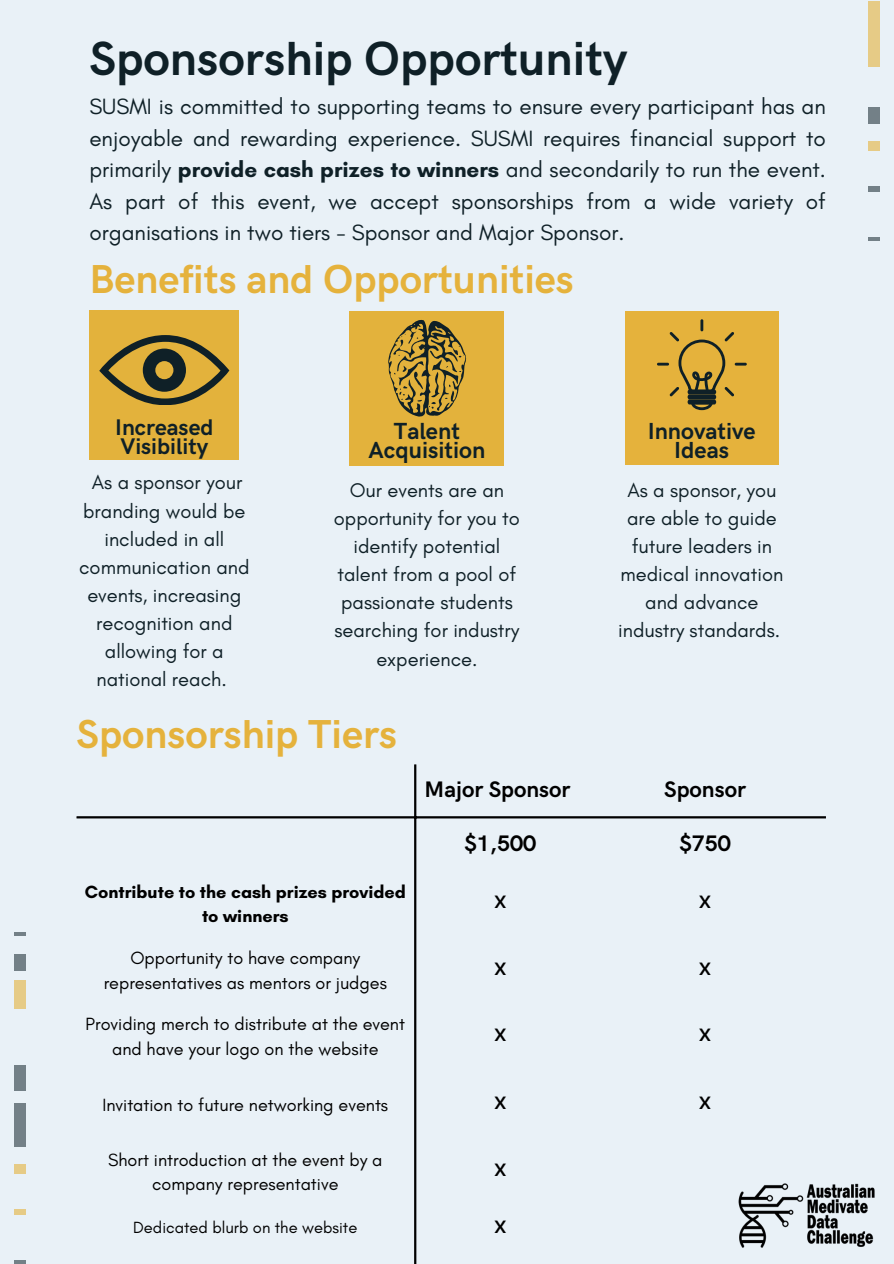
<style>
.page{position:relative;width:894px;height:1264px;background:#fff}
.page>*{position:absolute;margin:0;border:0;box-sizing:border-box;transform-origin:0 0}
.t1{font:700 48px "HK Grotesk";color:#0f2027}
.t2{font:700 40.5px "HK Grotesk";color:#e5b23c}
.t3{font:700 23.4px/19.4px "HK Grotesk";color:#0f2027;text-align:center}
.t4{font:700 23.25px/19.2px "HK Grotesk";color:#0f2027;text-align:center}
.t5{font:700 22.65px/18.8px "HK Grotesk";color:#0f2027}
.t6{font:22.5px/31.5px "Glacial Indifference";color:#0f2027;text-align:justify}
.t7{font:700 22.5px "HK Grotesk";color:#000}
.t8{font:20.1px/28px "Glacial Indifference";color:#0f2027;text-align:center}
.t9{font:18px/24.8px "Glacial Indifference";color:#000;text-align:center}
.t10{font:700 18px/24.8px "Glacial Indifference";color:#000;text-align:center}
.t11{font:700 18px "HK Grotesk";color:#000}
.t12{font:16.5px "Glacial Indifference";color:#000}
.s1{font-weight:700}
</style>
<div class="page">
<div style="left:0;top:0;width:893px;height:1263px;background:#e9f1f7"></div>
<div style="left:867px;top:1px;width:12px;height:66px;background:#e6cb86"></div>
<div style="left:867px;top:107px;width:12px;height:17px;background:#738087"></div>
<div style="left:867px;top:141px;width:12px;height:9px;background:#e6cb86"></div>
<div style="left:867px;top:186px;width:12px;height:5px;background:#738087"></div>
<svg style="left:868px;top:237px;width:11px;height:3px"></svg>
<div style="left:14px;top:1065px;width:12px;height:25px;background:#738087"></div>
<div style="left:14px;top:980px;width:12px;height:29px;background:#e6cb86"></div>
<div style="left:14px;top:954px;width:12px;height:17px;background:#738087"></div>
<div style="left:14px;top:1103px;width:12px;height:43px;background:#738087"></div>
<div style="left:14px;top:1163px;width:12px;height:10px;background:#e6cb86"></div>
<div style="left:14px;top:1208px;width:12px;height:6px;background:#e6cb86"></div>
<svg style="left:14px;top:1260px;width:12px;height:3px"></svg>
<hr style="left:14px;top:932px;width:12px;height:4px;background:#738087">
<div style="left:89px;top:310px;width:150px;height:150px;background:#e3b23c"></div>
<svg style="left:99px;top:335px;width:130px;height:70px"></svg>
<div style="left:349px;top:311px;width:155px;height:154px;background:#e3b23c"></div>
<svg style="left:388px;top:319px;width:78px;height:98px"></svg>
<div style="left:624px;top:311px;width:154px;height:154px;background:#e5b23c"></div>
<svg style="left:657px;top:319px;width:89px;height:91px"></svg>
<hr style="left:414px;top:764px;width:2px;height:499px;background:#000">
<hr style="left:76px;top:816px;width:749px;height:2px;background:#000">
<img style="left:738px;top:1183px;width:137px;height:65px">
<p class="t1" style="left:89px;top:32px;width:539px">Sponsorship Opportunity</p>
<p class="t6" style="left:89px;top:90px;width:737px">SUSMI is committed to supporting teams to ensure every participant has an enjoyable and rewarding experience. SUSMI requires financial support to primarily <span class="s1">provide cash prizes to winners</span> and secondarily to run the event.<br>As part of this event, we accept sponsorships from a wide variety of organisations in two tiers - Sponsor and Major Sponsor.</p>
<p class="t2" style="left:89px;top:256px;width:486px">Benefits and Opportunities</p>
<p class="t5" style="left:115px;top:419px;width:100px">Increased<br>Visibility</p>
<p class="t3" style="left:368px;top:422px;width:118px">Talent<br>Acquisition</p>
<p class="t4" style="left:647px;top:422px;width:109px">Innovative<br>Ideas</p>
<p class="t8" style="left:79px;top:468px;width:172px">As a sponsor your branding would be included in all communication and events, increasing recognition and allowing for a national reach.</p>
<p class="t8" style="left:334px;top:475px;width:187px">Our events are an opportunity for you to identify potential talent from a pool of passionate students searching for industry experience.</p>
<p class="t8" style="left:618px;top:475px;width:166px">As a sponsor, you are able to guide future leaders in medical innovation and advance industry standards.</p>
<p class="t2" style="left:76px;top:711px;width:322px">Sponsorship Tiers</p>
<p class="t7" style="left:424px;top:776px;width:147px">Major Sponsor</p>
<h1 class="t7" style="left:664px;top:776px;width:83px">Sponsor</h1>
<h4 class="t7" style="left:464px;top:830px;width:73px">$1,500</h4>
<h2 class="t7" style="left:679px;top:830px;width:53px">$750</h2>
<p class="t10" style="left:85px;top:879px;width:323px">Contribute to the cash prizes provided to winners</p>
<h3 class="t11" style="left:494px;top:891px;width:13px">X</h3>
<p class="t11" style="left:699px;top:891px;width:13px">X</p>
<h3 class="t9" style="left:104px;top:945px;width:285px">Opportunity to have company representatives as mentors or judges</h3>
<p class="t11" style="left:494px;top:958px;width:13px">X</p>
<h3 class="t11" style="left:699px;top:958px;width:13px">X</h3>
<p class="t9" style="left:86px;top:1011px;width:321px">Providing merch to distribute at the event and have your logo on the website</p>
<p class="t11" style="left:494px;top:1024px;width:13px">X</p>
<p class="t11" style="left:699px;top:1024px;width:13px">X</p>
<h2 class="t9" style="left:102px;top:1091px;width:287px">Invitation to future networking events</h2>
<p class="t11" style="left:494px;top:1092px;width:13px">X</p>
<p class="t11" style="left:699px;top:1092px;width:13px">X</p>
<p class="t9" style="left:108px;top:1146px;width:276px">Short introduction at the event by a company representative</p>
<p class="t11" style="left:494px;top:1159px;width:13px">X</p>
<p class="t12" style="left:133px;top:1217px;width:225px">Dedicated blurb on the website</p>
<p class="t11" style="left:494px;top:1216px;width:13px">X</p>
</div>
